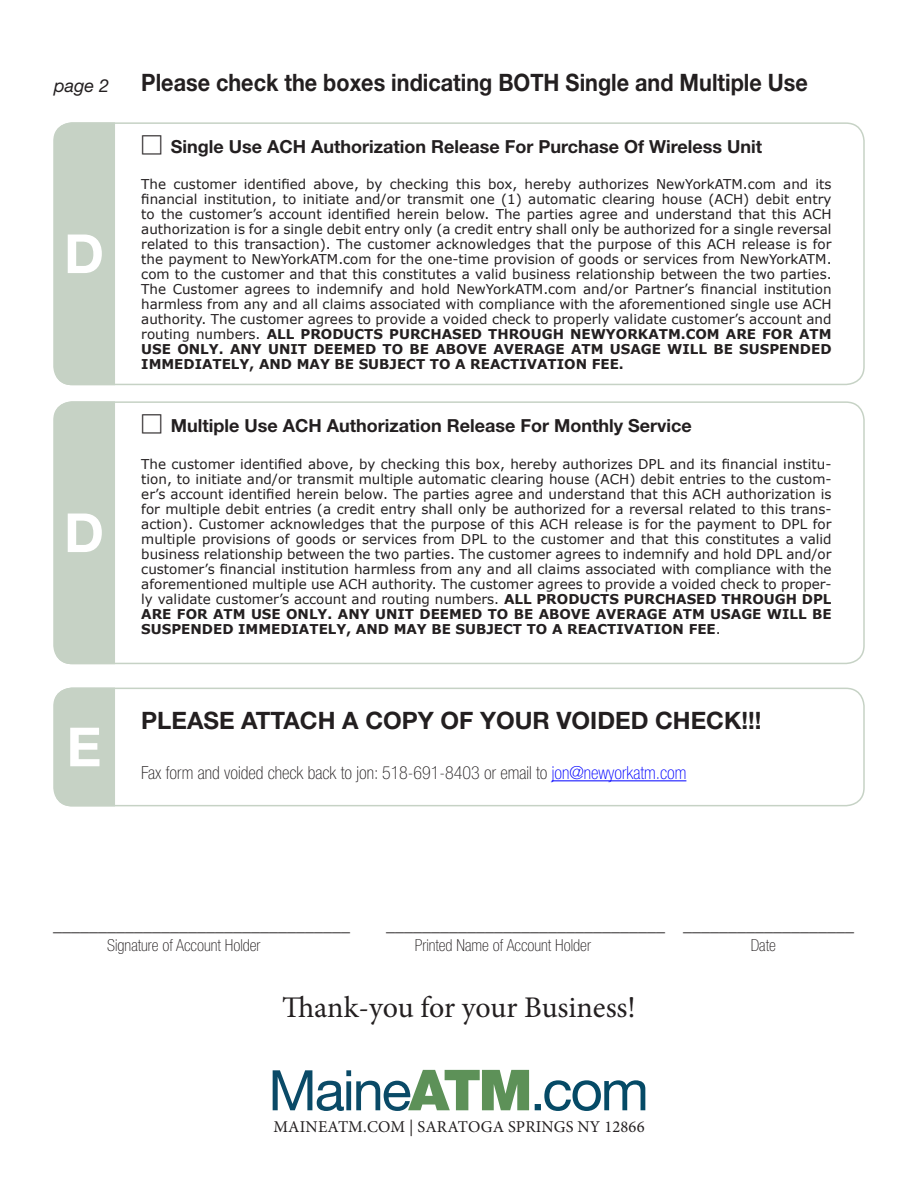
<style>
.page{position:relative;width:918px;height:1188px;background:#fff}
.page>*{position:absolute;margin:0;border:0;box-sizing:border-box;transform-origin:0 0}
.t1{font:700 54px "Helvetica Neue LT Std";color:#fff}
.t2{font:30px "Minion Pro";letter-spacing:-.005em;color:#231f20}
.t3{font:700 24px "Helvetica Neue LT Std";color:#231f20;scale:.9 1}
.t4{font:700 24px "Helvetica Neue LT Std";color:#231f20}
.List_Paragraph{font:100 condensed 18px "Helvetica Neue LT Std";color:#231f20}
.t5{font:700 18px "Helvetica Neue LT Std";color:#231f20}
.t6{font:italic 18px "Helvetica Neue LT Std";color:#231f20}
.List_Paragraph-2{font:100 condensed 16.5px "Helvetica Neue LT Std";color:#231f20}
.t7{font:16.5px "Minion Pro";letter-spacing:.01em;color:#231f20}
.t8{font:13.5px/15px "Verdana";color:#231f20;text-align:justify}
.s1{font-family:"Universal Std Newswith Comm Pi";font-weight:400;font-size:24px}
.s2{font-weight:700}
.s3{color:#00f}
</style>
<div class="page">
<hr style="left:552px;top:780px;width:134px;height:1px;background:#00f">
<div style="left:56px;top:125px;width:59px;height:260px;background:#c6d2c5"></div>
<div style="left:56px;top:404px;width:59px;height:260px;background:#c6d2c5"></div>
<div style="left:54px;top:688px;width:61px;height:118px;background:#c6d2c5"></div>
<div style="left:53px;top:122px;width:812px;height:263px;border:2px solid #c6d2c5;border-radius:18px"></div>
<div style="left:53px;top:401px;width:812px;height:263px;border:2px solid #c6d2c5;border-radius:18px"></div>
<div style="left:53px;top:688px;width:812px;height:118px;border:2px solid #c6d2c5;border-radius:18px"></div>
<svg style="left:535px;top:1080px;width:110px;height:31px"></svg>
<svg style="left:273px;top:1070px;width:256px;height:41px"></svg>
<p class="t6" style="left:54px;top:75px;width:57px">page 2</p>
<p class="t1" style="left:64px;top:220px;width:42px">D</p>
<p class="t1" style="left:64px;top:499px;width:42px">D</p>
<p class="t1" style="left:67px;top:714px;width:36px">E</p>
<p class="t3" style="left:141px;top:68px;width:742px">Please check the boxes indicating BOTH Single and Multiple Use</p>
<p class="t5" style="left:141px;top:135px;width:622px"><span class="s1">□</span> Single Use ACH Authorization Release For Purchase Of Wireless Unit</p>
<p class="t8" style="left:141px;top:177px;width:692px">The customer identified above, by checking this box, hereby authorizes NewYorkATM.com and its financial institution, to initiate and/or transmit one (1) automatic clearing house (ACH) debit entry to the customer’s account identified herein below. The parties agree and understand that this ACH authorization is for a single debit entry only (a credit entry shall only be authorized for a single reversal related to this transaction). The customer acknowledges that the purpose of this ACH release is for the payment to NewYorkATM.com for the one-time provision of goods or services from NewYorkATM. com to the customer and that this constitutes a valid business relationship between the two parties.<br>The Customer agrees to indemnify and hold NewYorkATM.com and/or Partner’s financial institution harmless from any and all claims associated with compliance with the aforementioned single use ACH authority. The customer agrees to provide a voided check to properly validate customer’s account and routing numbers. <span class="s2">ALL PRODUCTS PURCHASED THROUGH NEWYORKATM.COM ARE FOR ATM USE ONLY. ANY UNIT DEEMED TO BE ABOVE AVERAGE ATM USAGE WILL BE SUSPENDED IMMEDIATELY, AND MAY BE SUBJECT TO A REACTIVATION FEE.</span></p>
<p class="t5" style="left:141px;top:415px;width:552px"><span class="s1">□</span> Multiple Use ACH Authorization Release For Monthly Service</p>
<p class="t8" style="left:141px;top:457px;width:692px">The customer identified above, by checking this box, hereby authorizes DPL and its financial institu&shy;tion, to initiate and/or transmit multiple automatic clearing house (ACH) debit entries to the custom&shy;er’s account identified herein below. The parties agree and understand that this ACH authorization is for multiple debit entries (a credit entry shall only be authorized for a reversal related to this trans&shy;action). Customer acknowledges that the purpose of this ACH release is for the payment to DPL for multiple provisions of goods or services from DPL to the customer and that this constitutes a valid business relationship between the two parties. The customer agrees to indemnify and hold DPL and/or customer’s financial institution harmless from any and all claims associated with compliance with the aforementioned multiple use ACH authority. The customer agrees to provide a voided check to proper&shy;ly validate customer’s account and routing numbers. <span class="s2">ALL PRODUCTS PURCHASED THROUGH DPL ARE FOR ATM USE ONLY. ANY UNIT DEEMED TO BE ABOVE AVERAGE ATM USAGE WILL BE SUSPENDED IMMEDIATELY, AND MAY BE SUBJECT TO A REACTIVATION FEE</span>.</p>
<p class="t4" style="left:141px;top:705px;width:622px">PLEASE ATTACH A COPY OF YOUR VOIDED CHECK!!!</p>
<p class="List_Paragraph" style="left:141px;top:763px;width:547px">Fax form and voided check back to jon: 518-691-8403 or email to <span class="s3">jon@newyorkatm.com</span></p>
<p class="List_Paragraph" style="left:53px;top:914px;width:298px">_________________________________</p>
<p class="List_Paragraph" style="left:386px;top:914px;width:470px">_______________________________ ___________________</p>
<p class="List_Paragraph-2" style="left:107px;top:936px;width:155px">Signature of Account Holder</p>
<p class="List_Paragraph-2" style="left:415px;top:936px;width:178px">Printed Name of Account Holder</p>
<p class="List_Paragraph-2" style="left:751px;top:936px;width:27px">Date</p>
<p class="t2" style="left:282px;top:988px;width:355px">Thank-you for your Business!</p>
<p class="t7" style="left:273px;top:1116px;width:373px">MAINEATM.COM | SARATOGA SPRINGS NY 12866</p>
</div>
